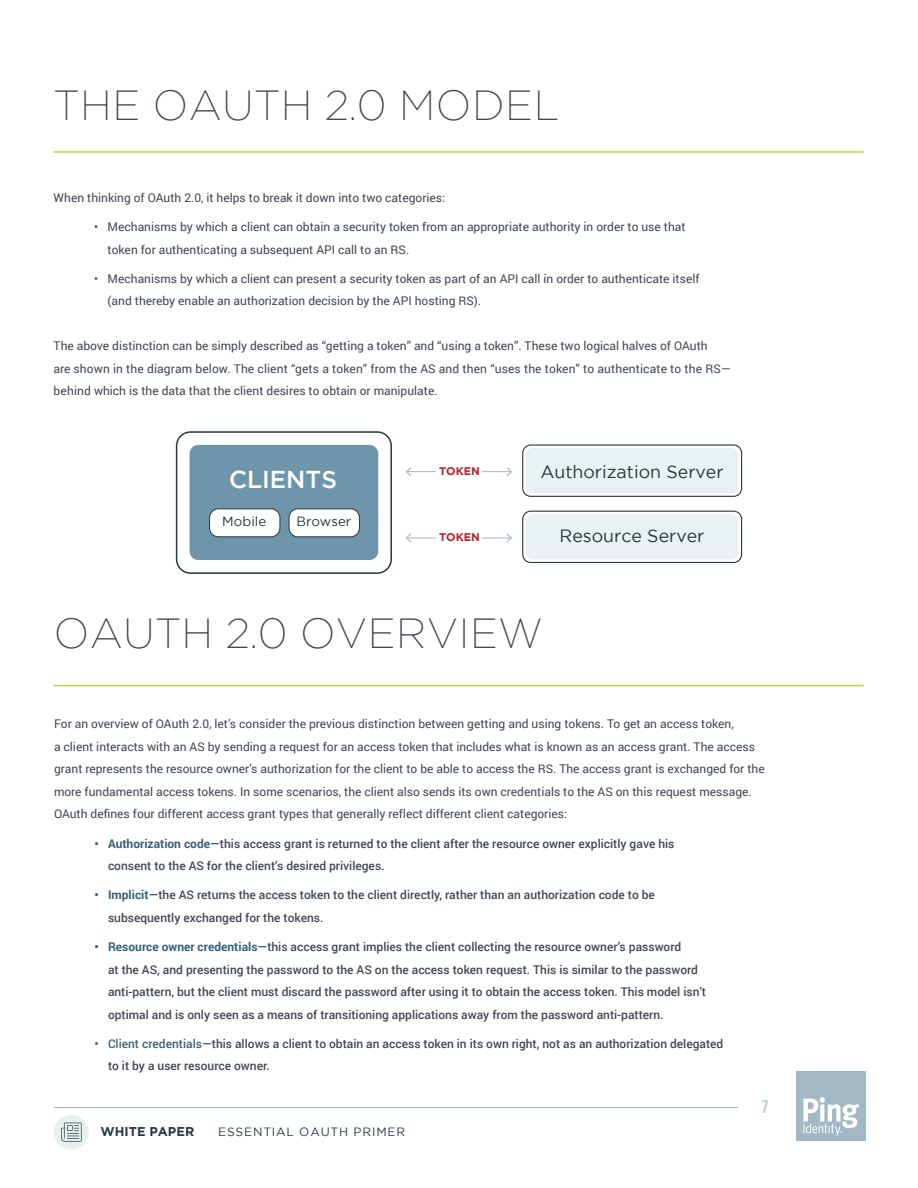
<style>
.page{position:relative;width:918px;height:1188px;background:#fff}
.page>*{position:absolute;margin:0;border:0;box-sizing:border-box;transform-origin:0 0}
.Headline{font:200 42px "Gotham";letter-spacing:.015em;color:#40474f}
.t1{font:500 24.45px "Gotham";color:#fff}
.t2{font:18px "Bebas Neue";color:#a5bbc3}
.t3{font:17.7px "Gotham";color:#25383d}
.t4{font:13.35px "Gotham";color:#25383d}
.t5{font:700 12.75px "Gotham";color:#2b3b3e}
.Body_Copy{font:12px/22.5px "Roboto";color:#40474f}
.t6{font:500 12px/22.5px "Roboto";color:#40474f}
.t7{font:12px "Gotham";letter-spacing:.07em;color:#2b3b3e}
.t8{font:700 11.1px "Gotham";color:#b9202e}
.s1{font-weight:700;color:#39607a}
.s2{color:#39607a}
</style>
<div class="page">
<div style="left:54px;top:1115px;width:35px;height:35px;background:#e7eff1;border-radius:50%"></div>
<hr style="left:54px;top:1107px;width:684px;height:1px;background:#a2b8c4">
<div style="left:796px;top:1071px;width:69px;height:70px;background:#a2b8c4"></div>
<svg style="left:803px;top:1097px;width:56px;height:39px"></svg>
<svg style="left:61px;top:1123px;width:21px;height:19px"></svg>
<hr style="left:54px;top:151px;width:810px;height:2px;background:#bcd531">
<hr style="left:54px;top:685px;width:810px;height:1px;background:#bcd531">
<div style="left:176px;top:431px;width:216px;height:143px;border:2px solid #25383d;border-radius:14px"></div>
<div style="left:190px;top:445px;width:188px;height:115px;background:#6f95ab;border-radius:9px"></div>
<div style="left:210px;top:509px;width:70px;height:28px;background:#fff;border-radius:9px"></div>
<div style="left:209px;top:508px;width:71px;height:29px;border:1px solid #25383d;border-radius:9px"></div>
<svg style="left:522px;top:444px;width:220px;height:53px;background:#e2e9ea"></svg>
<svg style="left:522px;top:511px;width:220px;height:52px"></svg>
<div style="left:525px;top:514px;width:213px;height:45px;background:#e9f1f2;border-radius:7px"></div>
<svg style="left:482px;top:467px;width:30px;height:9px"></svg>
<svg style="left:406px;top:467px;width:30px;height:9px"></svg>
<svg style="left:482px;top:533px;width:30px;height:9px"></svg>
<svg style="left:406px;top:533px;width:30px;height:9px"></svg>
<div style="left:289px;top:509px;width:70px;height:28px;background:#fff;border-radius:9px"></div>
<div style="left:289px;top:508px;width:71px;height:29px;border:1px solid #25383d;border-radius:9px"></div>
<p class="Headline" style="left:54px;top:83px;width:506px">THE OAUTH 2.0 MODEL</p>
<p class="Body_Copy" style="left:54px;top:186px;width:393px">When thinking of OAuth 2.0, it helps to break it down into two categories:</p>
<p class="Body_Copy" style="left:108px;top:215px;width:579px;text-indent:-14px">• Mechanisms by which a client can obtain a security token from an appropriate authority in order to use that token for authenticating a subsequent API call to an RS.</p>
<p class="Body_Copy" style="left:108px;top:267px;width:593px;text-indent:-14px">• Mechanisms by which a client can present a security token as part of an API call in order to authenticate itself (and thereby enable an authorization decision by the API hosting RS).</p>
<p class="Body_Copy" style="left:54px;top:334px;width:656px">The above distinction can be simply described as “getting a token” and “using a token”. These two logical halves of OAuth</p>
<p class="Body_Copy" style="left:54px;top:357px;width:679px">are shown in the diagram below. The client “gets a token” from the AS and then “uses the token” to authenticate to the RS—</p>
<p class="Body_Copy" style="left:54px;top:379px;width:385px">behind which is the data that the client desires to obtain or manipulate.</p>
<h2 class="t1" style="left:229px;top:465px;width:109px">CLIENTS</h2>
<p class="t4" style="left:222px;top:514px;width:46px">Mobile</p>
<p class="t4" style="left:296px;top:514px;width:56px">Browser</p>
<p class="t8" style="left:439px;top:464px;width:42px">TOKEN</p>
<p class="t8" style="left:439px;top:531px;width:42px">TOKEN</p>
<h3 class="t3" style="left:540px;top:462px;width:185px">Authorization Server</h3>
<h3 class="t3" style="left:560px;top:526px;width:146px">Resource Server</h3>
<p class="Headline" style="left:54px;top:611px;width:490px">OAUTH 2.0 OVERVIEW</p>
<p class="Body_Copy" style="left:54px;top:712px;width:681px">For an overview of OAuth 2.0, let’s consider the previous distinction between getting and using tokens. To get an access token,</p>
<p class="Body_Copy" style="left:54px;top:735px;width:712px">a client interacts with an AS by sending a request for an access token that includes what is known as an access grant. The access grant represents the resource owner’s authorization for the client to be able to access the RS. The access grant is exchanged for the more fundamental access tokens. In some scenarios, the client also sends its own credentials to the AS on this request message.</p>
<p class="Body_Copy" style="left:54px;top:802px;width:515px">OAuth defines four different access grant types that generally reflect different client categories:</p>
<p class="t6" style="left:108px;top:832px;width:568px;text-indent:-14px"><span class="s1">• Authorization code</span>—this access grant is returned to the client after the resource owner explicitly gave his consent to the AS for the client’s desired privileges.</p>
<p class="t6" style="left:108px;top:883px;width:549px;text-indent:-14px"><span class="s1">• Implicit</span>—the AS returns the access token to the client directly, rather than an authorization code to be subsequently exchanged for the tokens.</p>
<p class="t6" style="left:108px;top:935px;width:600px;text-indent:-14px"><span class="s1">• Resource owner credentials</span>—this access grant implies the client collecting the resource owner’s password<br>at the AS, and presenting the password to the AS on the access token request. This is similar to the password anti-pattern, but the client must discard the password after using it to obtain the access token. This model isn’t optimal and is only seen as a means of transitioning applications away from the password anti-pattern.</p>
<p class="t6" style="left:108px;top:1032px;width:617px;text-indent:-14px"><span class="s2">• Client credentials</span>—this allows a client to obtain an access token in its own right, not as an authorization delegated to it by a user resource owner.</p>
<p class="t5" style="left:100px;top:1124px;width:95px">WHITE PAPER</p>
<p class="t7" style="left:218px;top:1125px;width:188px">ESSENTIAL OAUTH PRIMER</p>
<h3 class="t2" style="left:762px;top:1097px;width:8px">7</h3>
</div>
